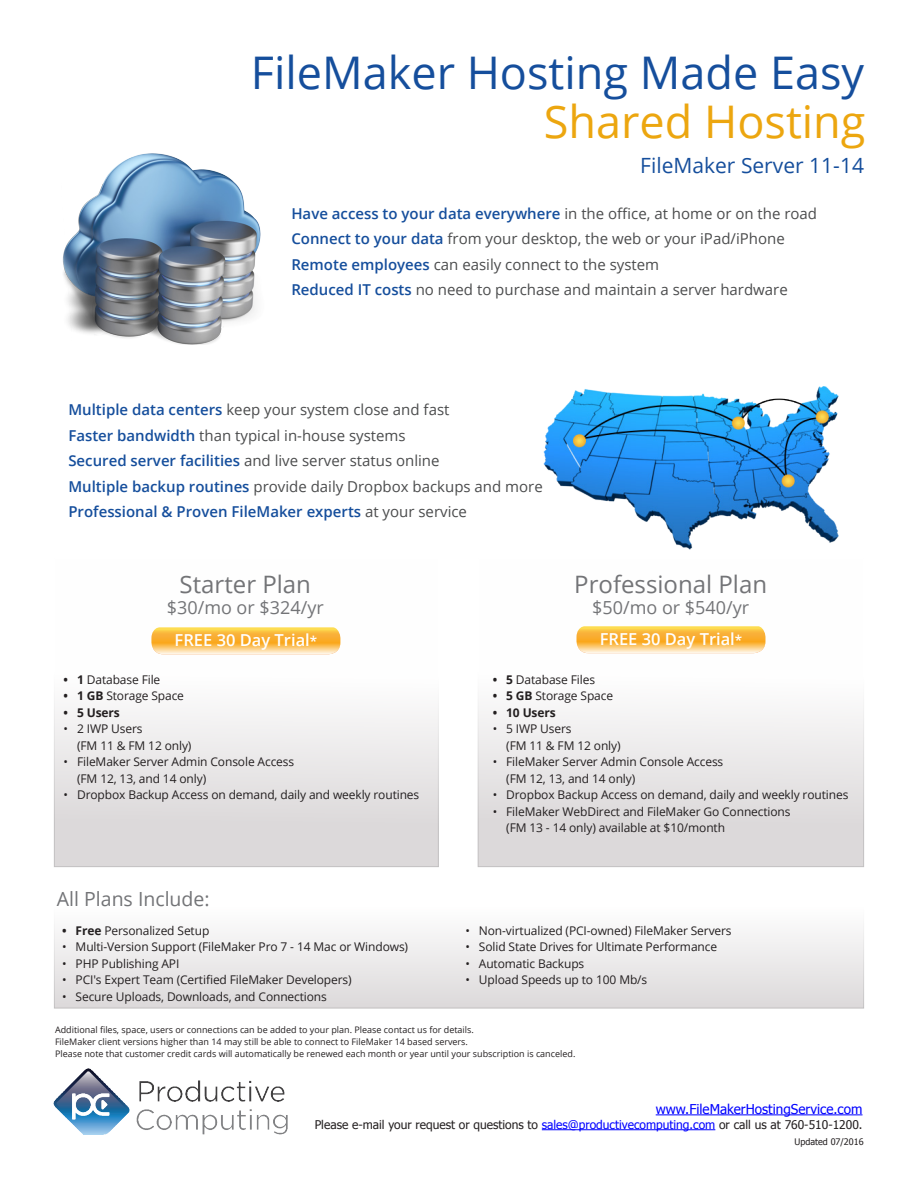
<style>
.page{position:relative;width:918px;height:1188px;background:#fff}
.page>*{position:absolute;margin:0;border:0;box-sizing:border-box;transform-origin:0 0}
.t1{font:45px "Open Sans";color:#154e9c}
.t2{font:45px "Open Sans";color:#eca60f}
.t3{font:24px "Open Sans";color:#737477}
.t4{font:21px "Open Sans";color:#154e9c}
.t5{font:19.5px "Open Sans";color:#737477}
.t6{font:18px "Open Sans";color:#737477}
.t7{font:600 16.5px "Open Sans";color:#fff}
.t8{font:15px "Open Sans";color:#4b4c4d}
.t9{font:600 15px "Open Sans";color:#154e9c}
.t10{font:13.5px "Tahoma";color:#00f}
.t11{font:12px/16.5px "Open Sans";letter-spacing:-.01em;color:#231f20}
.t12{font:12px "Tahoma";color:#231f20}
.t13{font:700 12px "Open Sans";letter-spacing:-.01em;color:#231f20}
.t14{font:9px "Open Sans";color:#231f20}
.t15{font:9px "Tahoma";color:#231f20}
.s1{font-weight:400;color:#4b4c4d}
.s2{font-weight:600;color:#154e9c}
.s3{font-size:13.5px}
.s4{font-weight:700}
.s5{color:#00f}
</style>
<div class="page">
<div style="left:478px;top:558px;width:386px;height:309px;background:linear-gradient(to bottom,#fff,#dbd8d9);border:1px solid #c2c0c1"></div>
<div style="left:54px;top:558px;width:385px;height:309px;background:linear-gradient(to bottom,#fff,#dbd8d9);border:1px solid #c2c0c1"></div>
<img style="left:54px;top:1068px;width:234px;height:67px">
<hr style="left:656px;top:1114px;width:207px;height:1px;background:#00f">
<hr style="left:542px;top:1129px;width:173px;height:1px;background:#00f">
<img style="left:543px;top:386px;width:295px;height:164px">
<div style="left:54px;top:875px;width:810px;height:133px;background:linear-gradient(to bottom,#fff,#dedbdc);border:1px solid #c2c0c1"></div>
<svg style="left:151px;top:626px;width:189px;height:28px;background:#fbc661"></svg>
<svg style="left:576px;top:625px;width:189px;height:28px;background:#fbc661"></svg>
<img style="left:62px;top:153px;width:199px;height:191px">
<p class="t1" style="left:251px;top:42px;width:615px">FileMaker Hosting Made Easy</p>
<p class="t2" style="left:544px;top:91px;width:323px">Shared Hosting</p>
<p class="t4" style="left:640px;top:151px;width:225px">FileMaker Server 11-14</p>
<p class="t9" style="left:291px;top:203px;width:527px">Have access to your data everywhere <span class="s1">in the office, at home or on the road</span></p>
<p class="t8" style="left:291px;top:229px;width:495px"><span class="s2">Connect to your data</span> from your desktop, the web or your iPad/iPhone</p>
<p class="t8" style="left:291px;top:254px;width:369px"><span class="s2">Remote employees</span> can easily connect to the system</p>
<p class="t8" style="left:291px;top:280px;width:498px"><span class="s2">Reduced IT costs</span> no need to purchase and maintain a server hardware</p>
<p class="t8" style="left:68px;top:400px;width:383px"><span class="s2">Multiple data centers</span> keep your system close and fast</p>
<p class="t8" style="left:68px;top:425px;width:339px"><span class="s2">Faster bandwidth</span> than typical in-house systems</p>
<p class="t8" style="left:68px;top:451px;width:373px"><span class="s2">Secured server facilities</span> and live server status online</p>
<p class="t8" style="left:68px;top:476px;width:476px"><span class="s2">Multiple backup routines</span> provide daily Dropbox backups and more</p>
<p class="t9" style="left:68px;top:502px;width:400px">Professional &amp; Proven FileMaker experts <span class="s1">at your service</span></p>
<p class="t3" style="left:180px;top:568px;width:133px">Starter Plan</p>
<p class="t6" style="left:167px;top:595px;width:158px">$30/mo or $324/yr</p>
<p class="t3" style="left:574px;top:568px;width:194px">Professional Plan</p>
<p class="t6" style="left:592px;top:595px;width:158px">$50/mo or $540/yr</p>
<p class="t7" style="left:175px;top:629px;width:144px">FREE 30 Day Trial<span class="s3">*</span></p>
<p class="t7" style="left:600px;top:628px;width:144px">FREE 30 Day Trial<span class="s3">*</span></p>
<p class="t11" style="left:64px;top:671px;width:98px"><span class="s4">• 1</span> Database File</p>
<p class="t11" style="left:64px;top:687px;width:122px"><span class="s4">• 1 GB</span> Storage Space</p>
<p class="t13" style="left:64px;top:704px;width:58px">• 5 Users</p>
<p class="t11" style="left:77px;top:720px;width:116px;text-indent:-14px">• 2 IWP Users<br>(FM 11 &amp; FM 12 only)</p>
<p class="t11" style="left:77px;top:753px;width:219px;text-indent:-14px">• FileMaker Server Admin Console Access (FM 12, 13, and 14 only)</p>
<p class="t11" style="left:64px;top:786px;width:357px">• Dropbox Backup Access on demand, daily and weekly routines</p>
<p class="t5" style="left:57px;top:886px;width:154px">All Plans Include:</p>
<p class="t11" style="left:62px;top:922px;width:149px"><span class="s4">• Free</span> Personalized Setup</p>
<p class="t11" style="left:62px;top:938px;width:348px">• Multi-Version Support (FileMaker Pro 7 - 14 Mac or Windows)</p>
<p class="t11" style="left:62px;top:955px;width:119px">• PHP Publishing API</p>
<p class="t11" style="left:62px;top:971px;width:291px">• PCI's Expert Team (Certified FileMaker Developers)</p>
<p class="t11" style="left:62px;top:988px;width:266px">• Secure Uploads, Downloads, and Connections</p>
<p class="t11" style="left:493px;top:671px;width:104px"><span class="s4">• 5</span> Database Files</p>
<p class="t11" style="left:493px;top:687px;width:122px"><span class="s4">• 5 GB</span> Storage Space</p>
<p class="t13" style="left:493px;top:704px;width:65px">• 10 Users</p>
<p class="t11" style="left:506px;top:720px;width:116px;text-indent:-14px">• 5 IWP Users<br>(FM 11 &amp; FM 12 only)</p>
<p class="t11" style="left:506px;top:753px;width:219px;text-indent:-14px">• FileMaker Server Admin Console Access (FM 12, 13, and 14 only)</p>
<p class="t11" style="left:493px;top:786px;width:357px">• Dropbox Backup Access on demand, daily and weekly routines</p>
<p class="t11" style="left:506px;top:803px;width:286px;text-indent:-14px">• FileMaker WebDirect and FileMaker Go Connections (FM 13 - 14 only) available at $10/month</p>
<p class="t11" style="left:465px;top:922px;width:268px">• Non-virtualized (PCI-owned) FileMaker Servers</p>
<p class="t11" style="left:465px;top:938px;width:253px">• Solid State Drives for Ultimate Performance</p>
<p class="t11" style="left:465px;top:955px;width:120px">• Automatic Backups</p>
<p class="t11" style="left:465px;top:971px;width:183px">• Upload Speeds up to 100 Mb/s</p>
<p class="t14" style="left:55px;top:1024px;width:420px">Additional files, space, users or connections can be added to your plan. Please contact us for details.</p>
<p class="t14" style="left:55px;top:1036px;width:414px">FileMaker client versions higher than 14 may still be able to connect to FileMaker 14 based servers.</p>
<p class="t14" style="left:55px;top:1048px;width:522px">Please note that customer credit cards will automatically be renewed each month or year until your subscription is canceled.</p>
<p class="t10" style="left:656px;top:1100px;width:208px">www.FileMakerHostingService.com</p>
<p class="t12" style="left:315px;top:1116px;width:549px">Please e-mail your request or questions to <span class="s5">sales@productivecomputing.com</span> or call us at 760-510-1200.</p>
<p class="t15" style="left:795px;top:1135px;width:71px">Updated 07/2016</p>
</div>
